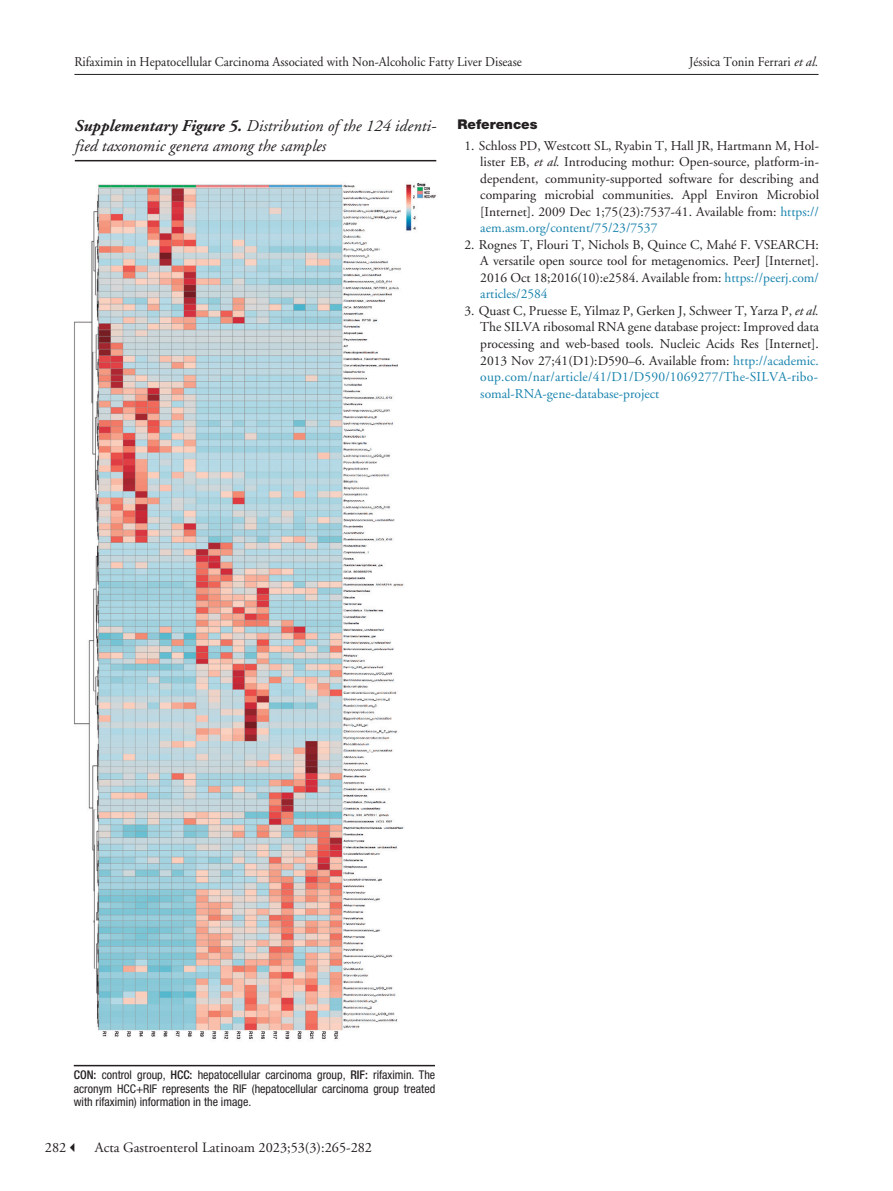
<style>
.page{position:relative;width:893px;height:1191px;background:#fff}
.page>*{position:absolute;margin:0;border:0;box-sizing:border-box;transform-origin:0 0}
.t1{font:italic 16.5px/19.5px "Adobe Garamond";letter-spacing:.005em;color:#231f20}
.t2{font:14.25px "Adobe Garamond Pro";color:#231f20}
.t3{font:13.5px/16.5px "Adobe Garamond";color:#231f20;text-align:justify}
.t4{font:13.5px "Adobe Garamond";color:#231f20;scale:.94 1}
.Referncias-titulo{font:900 13.5px "Helvetica Neue LT Std";color:#231f20}
.descripcion_tablas{font:condensed 12px/13.5px "Helvetica Neue LT Std";color:#231f20;text-align:justify}
.s1{font-style:italic}
.s2{font-weight:700}
.s3{color:#1883ad}
.s4{font-weight:500}
</style>
<div class="page">
<hr style="left:74px;top:74px;width:745px;height:1px;background:#231f20">
<img style="left:74px;top:183px;width:362px;height:856px">
<hr style="left:75px;top:160px;width:361px;height:1px;background:#231f20">
<hr style="left:74px;top:1064px;width:361px;height:2px;background:#231f20">
<p class="t4" style="left:74px;top:55px;width:477px">Rifaximin in Hepatocellular Carcinoma Associated with Non-Alcoholic Fatty Liver Disease</p>
<p class="t4" style="left:689px;top:55px;width:139px">Jéssica Tonin Ferrari <span class="s1">et al.</span></p>
<p class="t1" style="left:75px;top:117px;width:363px"><span class="s2">Supplementary Figure 5.</span> Distribution of the 124 identi&shy;fied taxonomic genera among the samples</p>
<p class="Referncias-titulo" style="left:458px;top:116px;width:82px">References</p>
<p class="t3" style="left:480px;top:137px;width:340px;text-indent:-16px">1. Schloss PD, Westcott SL, Ryabin T, Hall JR, Hartmann M, Hol&shy;lister EB, <span class="s1">et al.</span> Introducing mothur: Open-source, platform-in&shy;dependent, community-supported software for describing and comparing microbial communities. Appl Environ Microbiol [Internet]. 2009 Dec 1;75(23):7537-41. Available from: <span class="s3">https:// aem.asm.org/content/75/23/7537</span></p>
<p class="t3" style="left:480px;top:236px;width:340px;text-indent:-16px">2. Rognes T, Flouri T, Nichols B, Quince C, Mahé F. VSEARCH:<br>A versatile open source tool for metagenomics. PeerJ [Internet].<br>2016 Oct 18;2016(10):e2584. Available from: <span class="s3">https://peerj.com/ articles/2584</span></p>
<p class="t3" style="left:480px;top:303px;width:340px;text-indent:-16px">3. Quast C, Pruesse E, Yilmaz P, Gerken J, Schweer T, Yarza P, <span class="s1">et al.<br></span>The SILVA ribosomal RNA gene database project: Improved data processing and web-based tools. Nucleic Acids Res [Internet].<br>2013 Nov 27;41(D1):D590–6. Available from: <span class="s3">http://academic. oup.com/nar/article/41/D1/D590/1069277/The-SILVA-ribo&shy;somal-RNA-gene-database-project</span></p>
<p class="descripcion_tablas" style="left:74px;top:1068px;width:363px"><span class="s4">CON:</span> control group, <span class="s4">HCC:</span> hepatocellular carcinoma group, <span class="s4">RIF:</span> rifaximin. The acronym HCC+RIF represents the RIF (hepatocellular carcinoma group treated with rifaximin) information in the image.</p>
<p class="t2" style="left:45px;top:1139px;width:329px">282✓ Acta Gastroenterol Latinoam 2023;53(3):265-282</p>
</div>
